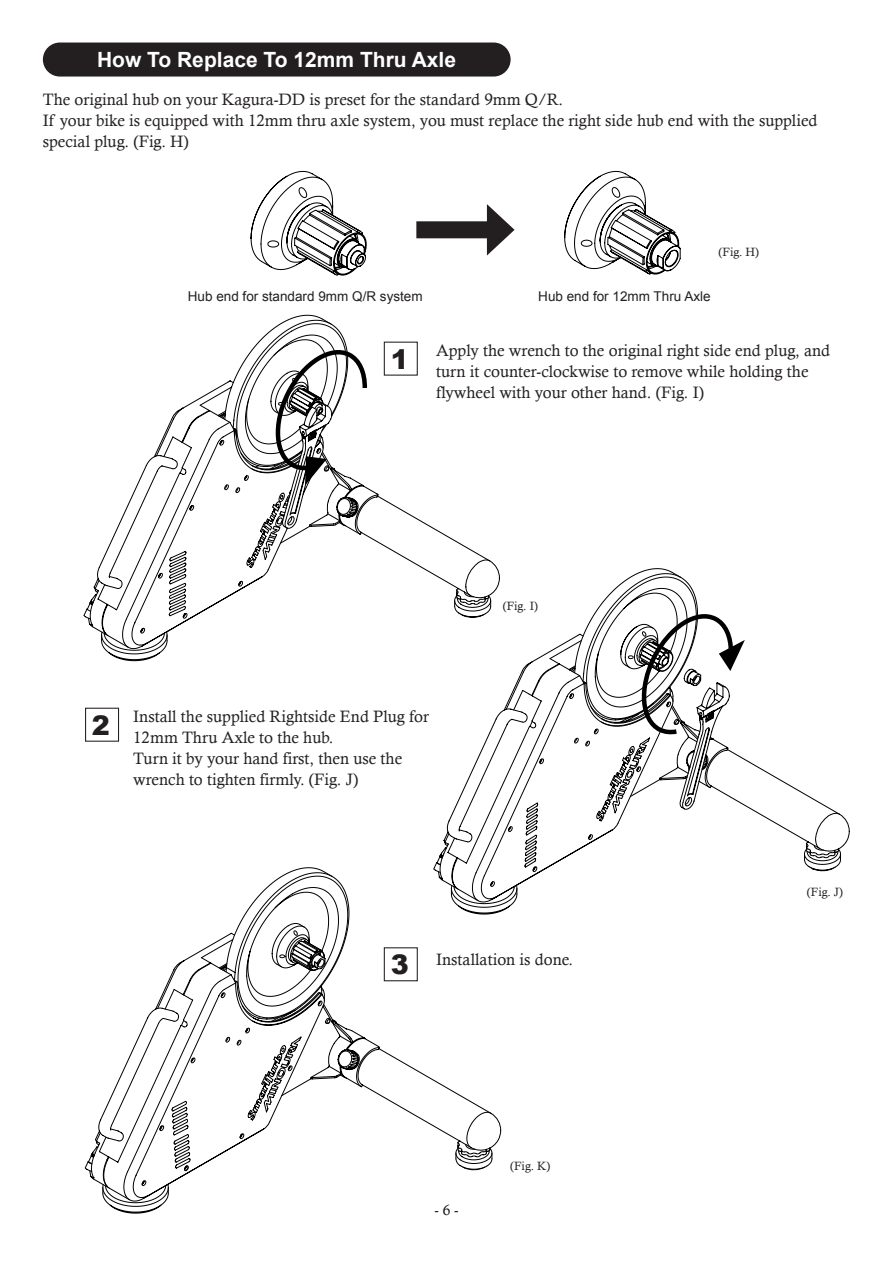
<style>
.page{position:relative;width:893px;height:1263px;background:#fff}
.page>*{position:absolute;margin:0;border:0;box-sizing:border-box;transform-origin:0 0}
.t1{font:900 27px "Arial";color:#231f20}
.t2{font:700 21px "Arial";color:#fff}
.t3{font:16.5px/21.3px "Calisto";color:#231f20}
.t4{font:15px "Calisto";color:#231f20}
.t5{font:13.5px "Arial";color:#231f20}
.t6{font:12px "Calisto";color:#231f20}
</style>
<div class="page">
<div style="left:85px;top:708px;width:34px;height:34px;border:1px solid #231f20"></div>
<div style="left:44px;top:43px;width:466px;height:33px;background:#231f20;border-radius:16px"></div>
<div style="left:43px;top:43px;width:468px;height:34px;border:2px solid #231f20;border-radius:16px"></div>
<svg style="left:251px;top:171px;width:116px;height:105px"></svg>
<svg style="left:564px;top:171px;width:117px;height:104px"></svg>
<div style="left:416px;top:221px;width:82px;height:17px;background:#231f20"></div>
<svg style="left:487px;top:204px;width:28px;height:51px"></svg>
<svg style="left:89px;top:315px;width:402px;height:346px"></svg>
<svg style="left:169px;top:323px;width:297px;height:293px"></svg>
<svg style="left:267px;top:339px;width:102px;height:146px"></svg>
<svg style="left:438px;top:568px;width:403px;height:344px"></svg>
<svg style="left:436px;top:577px;width:399px;height:322px"></svg>
<svg style="left:476px;top:603px;width:271px;height:284px"></svg>
<svg style="left:102px;top:867px;width:390px;height:346px"></svg>
<svg style="left:88px;top:876px;width:398px;height:320px"></svg>
<p class="t2" style="left:97px;top:46px;width:361px">How To Replace To 12mm Thru Axle</p>
<p class="t3" style="left:43px;top:88px;width:776px">The original hub on your Kagura-DD is preset for the standard 9mm Q/R.<br>If your bike is equipped with 12mm thru axle system, you must replace the right side hub end with the supplied special plug. (Fig. H)</p>
<p class="t6" style="left:719px;top:245px;width:42px">(Fig. H)</p>
<p class="t5" style="left:188px;top:287px;width:236px">Hub end for standard 9mm Q/R system</p>
<p class="t5" style="left:538px;top:287px;width:174px">Hub end for 12mm Thru Axle</p>
<p class="t3" style="left:436px;top:339px;width:396px">Apply the wrench to the original right side end plug, and turn it counter-clockwise to remove while holding the flywheel with your other hand. (Fig. I)</p>
<h1 class="t1" style="left:391px;top:339px;width:20px">1</h1>
<h1 class="t1" style="left:92px;top:705px;width:20px">2</h1>
<p class="t3" style="left:133px;top:705px;width:297px">Install the supplied Rightside End Plug for 12mm Thru Axle to the hub.<br>Turn it by your hand first, then use the wrench to tighten firmly. (Fig. J)</p>
<p class="t6" style="left:503px;top:599px;width:37px">(Fig. I)</p>
<h1 class="t1" style="left:391px;top:945px;width:20px">3</h1>
<p class="t3" style="left:436px;top:949px;width:138px">Installation is done.</p>
<p class="t4" style="left:434px;top:1201px;width:26px">- 6 -</p>
<p class="t6" style="left:510px;top:1159px;width:42px">(Fig. K)</p>
<p class="t6" style="left:807px;top:885px;width:38px">(Fig. J)</p>
</div>
